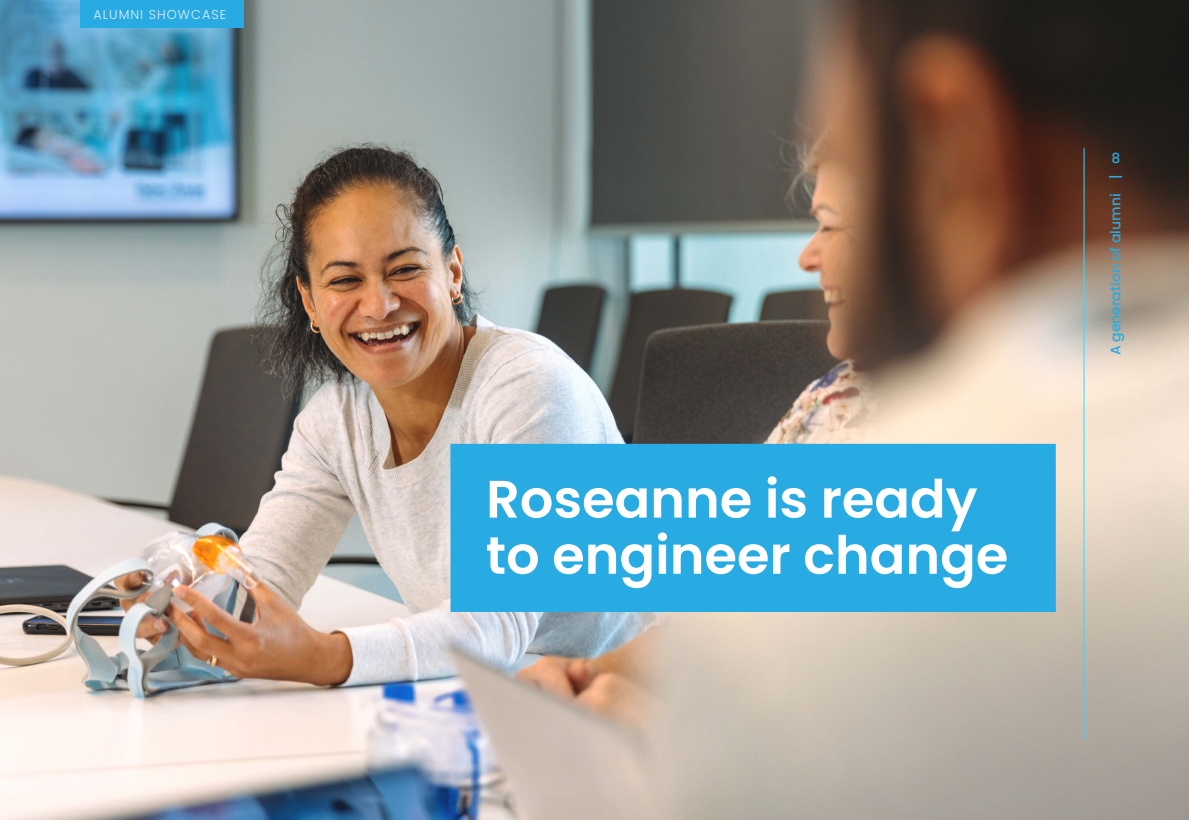
<style>
.page{position:relative;width:1189px;height:820px;background:#fff}
.page>*{position:absolute;margin:0;border:0;box-sizing:border-box;transform-origin:0 0}
.Case_study_header_Poppins{font:600 52.6px/56.1px "Poppins";color:#fff}
.t1{font:500 14px "Poppins";color:#28abe2}
.t2{font:300 12.8px "Poppins";letter-spacing:.08em;color:#e3eef9}
</style>
<div class="page">
<img style="left:0;top:0;width:1189px;height:819px">
<div style="left:80px;top:0;width:164px;height:27px;background:#28abe2"></div>
<div style="left:450px;top:443px;width:606px;height:168px;background:#28abe2"></div>
<hr style="left:1084px;top:148px;width:1px;height:591px;background:#36d9ff">
<p class="t2" style="left:93px;top:7px;width:134px">ALUMNI SHOWCASE</p>
<p class="Case_study_header_Poppins" style="left:486px;top:471px;width:524px">Roseanne is ready to engineer change</p>
<p class="t1" style="left:1111px;top:150px;width:10px">8</p>
<p class="t1" style="left:1107px;top:355px;width:182px;rotate:-90deg">A generation of alumni |</p>
</div>
